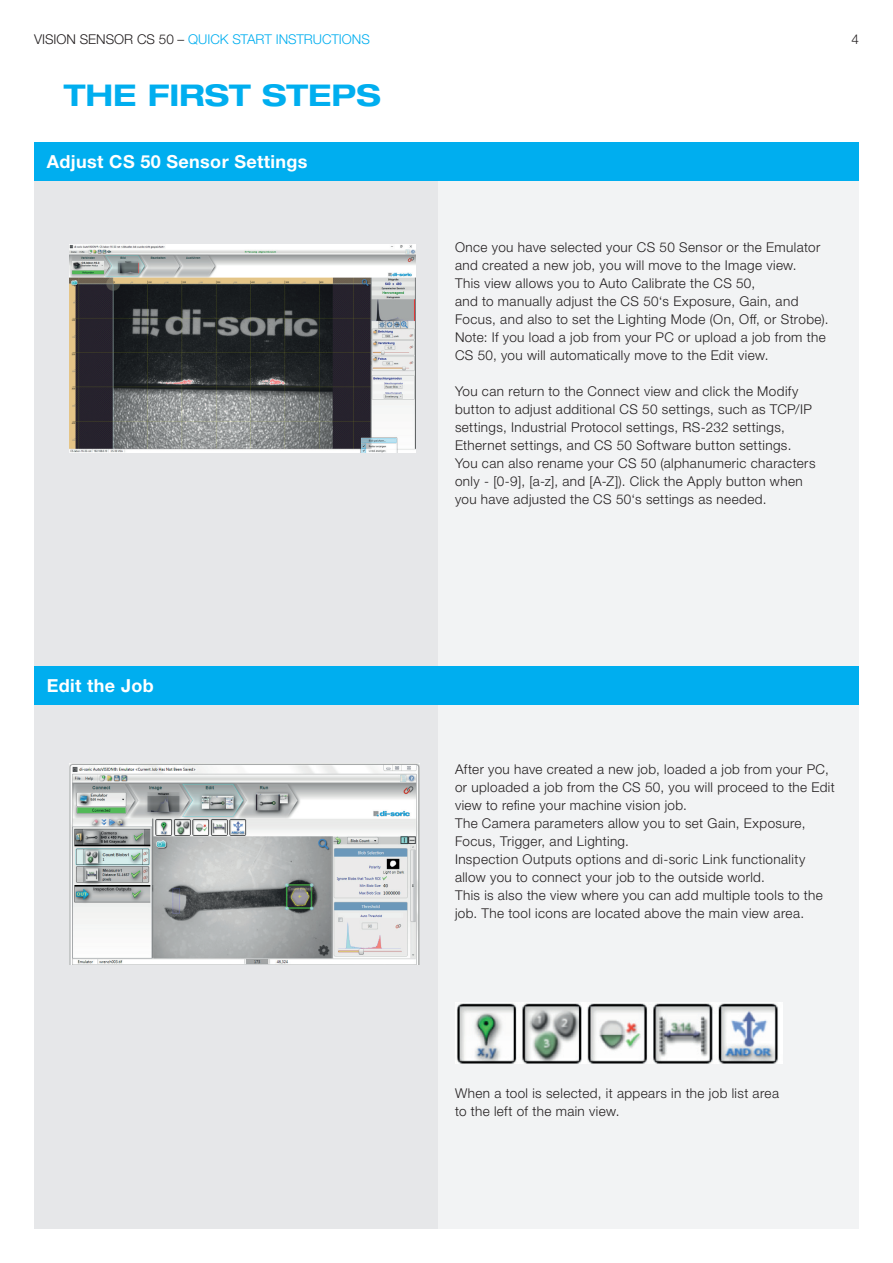
<style>
.page{position:relative;width:893px;height:1263px;background:#fff}
.page>*{position:absolute;margin:0;border:0;box-sizing:border-box;transform-origin:0 0}
.t1{font:700 expanded 30px "Helvetica Neue LTW1 G";color:#00aeef}
.t2{font:700 18px "Helvetica Neue LTW1 G";letter-spacing:.02em;color:#fff}
.t3{font:300 13.5px/18px "Helvetica Neue LTW1 G";letter-spacing:.03em;color:#231f20}
.t4{font:300 13.5px "Helvetica Neue LTW1 G";color:#00aeef}
.s1{color:#231f20}
</style>
<div class="page">
<div style="left:34px;top:181px;width:825px;height:1048px;background:#e6e7e9"></div>
<div style="left:438px;top:181px;width:421px;height:1048px;background:#f2f3f4"></div>
<img style="left:455px;top:1003px;width:327px;height:60px">
<img style="left:69px;top:244px;width:346px;height:208px">
<img style="left:69px;top:763px;width:350px;height:202px">
<div style="left:34px;top:142px;width:825px;height:39px;background:#00aeef"></div>
<div style="left:34px;top:666px;width:825px;height:39px;background:#00aeef"></div>
<p class="t4" style="left:34px;top:31px;width:337px"><span class="s1">VISION SENSOR CS 50 –</span> QUICK START INSTRUCTIONS</p>
<p class="t3" style="left:851px;top:30px;width:9px">4</p>
<h1 class="t1" style="left:64px;top:76px;width:319px">THE FIRST STEPS</h1>
<h2 class="t2" style="left:47px;top:150px;width:262px">Adjust CS 50 Sensor Settings</h2>
<h2 class="t2" style="left:47px;top:675px;width:108px">Edit the Job</h2>
<p class="t3" style="left:455px;top:238px;width:375px">Once you have selected your CS 50 Sensor or the Emulator and created a new job, you will move to the Image view.<br>This view allows you to Auto Calibrate the CS 50,<br>and to manually adjust the CS 50‘s Exposure, Gain, and Focus, and also to set the Lighting Mode (On, Off, or Strobe).<br>Note: If you load a job from your PC or upload a job from the CS 50, you will automatically move to the Edit view.</p>
<p class="t3" style="left:455px;top:382px;width:362px">You can return to the Connect view and click the Modify button to adjust additional CS 50 settings, such as TCP/IP settings, Industrial Protocol settings, RS-232 settings, Ethernet settings, and CS 50 Software button settings.<br>You can also rename your CS 50 (alphanumeric characters only - [0-9], [a-z], and [A-Z]). Click the Apply button when you have adjusted the CS 50‘s settings as needed.</p>
<p class="t3" style="left:455px;top:760px;width:381px">After you have created a new job, loaded a job from your PC, or uploaded a job from the CS 50, you will proceed to the Edit view to refine your machine vision job.<br>The Camera parameters allow you to set Gain, Exposure, Focus, Trigger, and Lighting.<br>Inspection Outputs options and di-soric Link functionality allow you to connect your job to the outside world.<br>This is also the view where you can add multiple tools to the job. The tool icons are located above the main view area.</p>
<p class="t3" style="left:455px;top:1084px;width:326px">When a tool is selected, it appears in the job list area to the left of the main view.</p>
</div>
